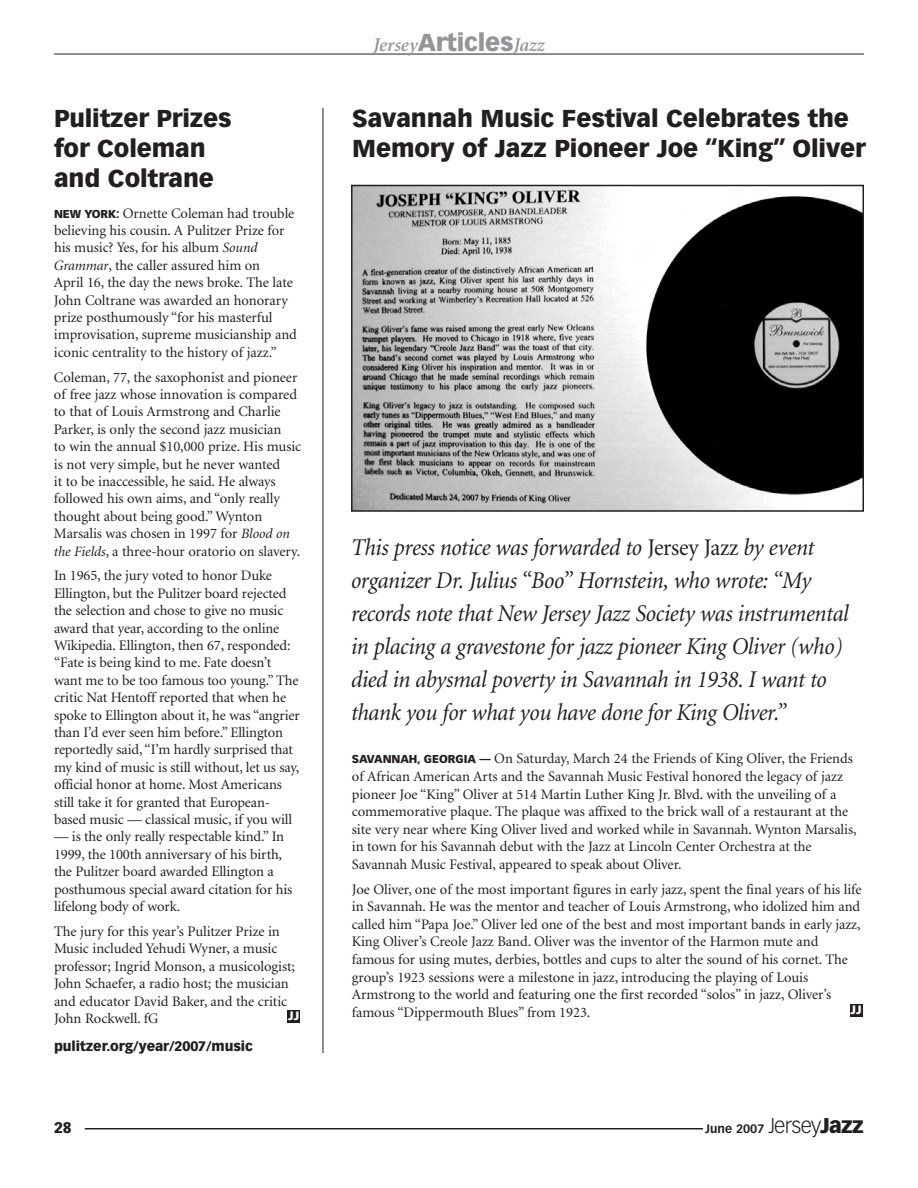
<style>
.page{position:relative;width:918px;height:1188px;background:#fff}
.page>*{position:absolute;margin:0;border:0;box-sizing:border-box;transform-origin:0 0}
.t1{font:italic 24px/33px "Minion";letter-spacing:-.015em;color:#231f20;scale:.95 1}
.t2{font:900 24px/30px "Vectora LH";letter-spacing:-.005em;color:#231f20}
.t3{font:italic 600 19.5px "Minion";color:#939598}
.t4{font:900 15px "Vectora LH";color:#231f20}
.t5{font:14.55px/17.4px "Minion";letter-spacing:-.005em;color:#231f20}
.t6{font:900 13.5px "Vectora LH";letter-spacing:-.005em;color:#231f20}
.t7{font:700 12px "Vectora LH";color:#231f20}
.t8{font:900 12px "Vectora LH";color:#fff}
.s1{font-family:"Vectora LH";font-weight:900;font-size:11.25px}
.s2{font-style:italic;font-size:14.25px}
.s3{font-family:"Vectora LH";font-weight:900;font-style:normal;font-size:24px}
.s4{font-style:normal}
.s5{font-weight:300;font-size:21px}
.s6{font-weight:900;font-size:21px}
</style>
<div class="page">
<hr style="left:85px;top:1128px;width:618px;height:2px;background:#231f20">
<hr style="left:54px;top:54px;width:810px;height:1px;background:#231f20">
<div style="left:850px;top:1004px;width:12px;height:13px;background:#231f20"></div>
<hr style="left:323px;top:108px;width:1px;height:945px;background:#231f20">
<img style="left:354px;top:188px;width:507px;height:321px">
<div style="left:351px;top:185px;width:513px;height:327px;border:2px solid #231f20"></div>
<div style="left:287px;top:1010px;width:13px;height:13px;background:#231f20"></div>
<h1 class="t2" style="left:54px;top:105px;width:179px">Pulitzer Prizes for Coleman and Coltrane</h1>
<p class="t5" style="left:54px;top:205px;width:244px"><span class="s1">NEW YORK:</span> Ornette Coleman had trouble believing his cousin. A Pulitzer Prize for his music? Yes, for his album <span class="s2">Sound Grammar</span>, the caller assured him on<br>April 16, the day the news broke. The late John Coltrane was awarded an honorary prize posthumously “for his masterful improvisation, supreme musicianship and iconic centrality to the history of jazz.”</p>
<p class="t5" style="left:54px;top:369px;width:249px">Coleman, 77, the saxophonist and pioneer of free jazz whose innovation is compared to that of Louis Armstrong and Charlie Parker, is only the second jazz musician<br>to win the annual $10,000 prize. His music is not very simple, but he never wanted<br>it to be inaccessible, he said. He always followed his own aims, and “only really thought about being good.” Wynton Marsalis was chosen in 1997 for <span class="s2">Blood on the Fields</span>, a three-hour oratorio on slavery.</p>
<p class="t5" style="left:54px;top:568px;width:247px">In 1965, the jury voted to honor Duke Ellington, but the Pulitzer board rejected the selection and chose to give no music award that year, according to the online Wikipedia. Ellington, then 67, responded: “Fate is being kind to me. Fate doesn’t want me to be too famous too young.” The critic Nat Hentoff reported that when he spoke to Ellington about it, he was “angrier than I’d ever seen him before.” Ellington reportedly said, “I’m hardly surprised that my kind of music is still without, let us say, official honor at home. Most Americans still take it for granted that European&shy;based music — classical music, if you will</p>
<p class="t5" style="left:54px;top:829px;width:240px">— is the only really respectable kind.” In 1999, the 100th anniversary of his birth, the Pulitzer board awarded Ellington a posthumous special award citation for his lifelong body of work.</p>
<p class="t5" style="left:54px;top:924px;width:243px">The jury for this year’s Pulitzer Prize in Music included Yehudi Wyner, a music professor; Ingrid Monson, a musicologist; John Schaefer, a radio host; the musician and educator David Baker, and the critic John Rockwell. fG</p>
<p class="t6" style="left:54px;top:1041px;width:200px">pulitzer.org/year/2007/music</p>
<p class="t8" style="left:288px;top:1011px;width:13px">JJ</p>
<h2 class="t3" style="left:373px;top:37px;width:173px">Jersey<span class="s3">Articles</span>Jazz</h2>
<h1 class="t2" style="left:352px;top:105px;width:515px">Savannah Music Festival Celebrates the<br>Memory of Jazz Pioneer Joe “King” Oliver</h1>
<p class="t1" style="left:351px;top:533px;width:526px">This press notice was forwarded to <span class="s4">Jersey Jazz</span> by event organizer Dr. Julius “Boo” Hornstein, who wrote: “My records note that New Jersey Jazz Society was instrumental in placing a gravestone for jazz pioneer King Oliver (who) died in abysmal poverty in Savannah in 1938. I want to thank you for what you have done for King Oliver.”</p>
<p class="t5" style="left:352px;top:751px;width:506px"><span class="s1">SAVANNAH, GEORGIA —</span> On Saturday, March 24 the Friends of King Oliver, the Friends of African American Arts and the Savannah Music Festival honored the legacy of jazz pioneer Joe “King” Oliver at 514 Martin Luther King Jr. Blvd. with the unveiling of a commemorative plaque. The plaque was affixed to the brick wall of a restaurant at the site very near where King Oliver lived and worked while in Savannah. Wynton Marsalis, in town for his Savannah debut with the Jazz at Lincoln Center Orchestra at the Savannah Music Festival, appeared to speak about Oliver.</p>
<p class="t5" style="left:352px;top:882px;width:511px">Joe Oliver, one of the most important figures in early jazz, spent the final years of his life in Savannah. He was the mentor and teacher of Louis Armstrong, who idolized him and called him “Papa Joe.” Oliver led one of the best and most important bands in early jazz, King Oliver’s Creole Jazz Band. Oliver was the inventor of the Harmon mute and famous for using mutes, derbies, bottles and cups to alter the sound of his cornet. The group’s 1923 sessions were a milestone in jazz, introducing the playing of Louis Armstrong to the world and featuring one the first recorded “solos” in jazz, Oliver’s famous “Dippermouth Blues” from 1923.</p>
<p class="t8" style="left:851px;top:1005px;width:13px">JJ</p>
<p class="t4" style="left:54px;top:1121px;width:19px">28</p>
<p class="t7" style="left:705px;top:1124px;width:160px">June 2007 <span class="s5">Jersey</span><span class="s6">Jazz</span></p>
</div>
